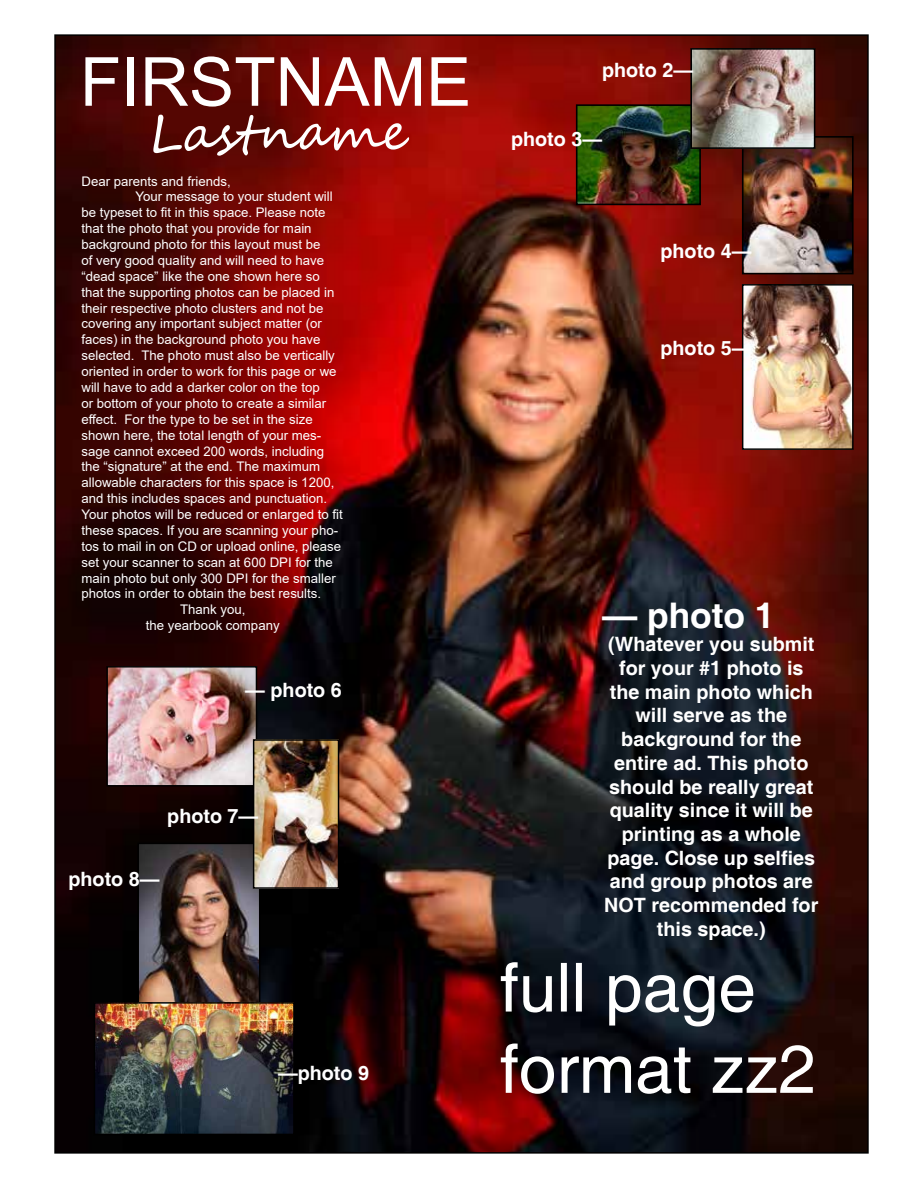
<style>
.page{position:relative;width:918px;height:1188px;background:#fff}
.page>*{position:absolute;margin:0;border:0;box-sizing:border-box;transform-origin:0 0}
.t1{font:67.8px/81.3px "Helvetica";color:#fff}
.t2{font:67.8px "Arial";color:#fff}
.t3{font:50.85px "Segoe Script";color:#fff}
.t4{font:700 35.25px "Helvetica";color:#fff}
.t5{font:700 19.8px/23.7px "Helvetica";color:#fff;text-align:center}
.t6{font:13.2px "Arial";color:#fff}
</style>
<div class="page">
<img style="left:56px;top:36px;width:811px;height:1116px">
<img style="left:108px;top:668px;width:147px;height:117px">
<div style="left:106px;top:666px;width:151px;height:121px;border:1px solid #000"></div>
<img style="left:139px;top:845px;width:119px;height:157px">
<div style="left:137px;top:843px;width:123px;height:172px;border:1px solid #000"></div>
<img style="left:744px;top:286px;width:108px;height:162px">
<div style="left:742px;top:284px;width:112px;height:166px;border:1px solid #000"></div>
<img style="left:255px;top:741px;width:82px;height:146px">
<div style="left:253px;top:739px;width:86px;height:150px;border:1px solid #000"></div>
<img style="left:745px;top:139px;width:106px;height:132px">
<div style="left:742px;top:136px;width:112px;height:138px;border:2px solid #000"></div>
<img style="left:579px;top:107px;width:119px;height:95px">
<div style="left:576px;top:104px;width:125px;height:101px;border:2px solid #000"></div>
<img style="left:693px;top:51px;width:119px;height:95px">
<div style="left:690px;top:48px;width:125px;height:101px;border:2px solid #000"></div>
<img style="left:96px;top:1004px;width:197px;height:129px">
<div style="left:94px;top:1002px;width:201px;height:133px;border:1px solid #000"></div>
<h1 class="t2" style="left:80px;top:35px;width:393px">FIRSTNAME</h1>
<h2 class="t3" style="left:148px;top:92px;width:260px">Lastname</h2>
<p class="t6" style="left:81px;top:172px;width:151px">Dear parents and friends,</p>
<p class="t6" style="left:135px;top:188px;width:199px">Your message to your student will</p>
<p class="t6" style="left:81px;top:204px;width:246px">be typeset to fit in this space. Please note</p>
<p class="t6" style="left:81px;top:219px;width:232px">that the photo that you provide for main</p>
<p class="t6" style="left:81px;top:235px;width:241px">background photo for this layout must be</p>
<p class="t6" style="left:81px;top:251px;width:244px">of very good quality and will need to have</p>
<p class="t6" style="left:81px;top:267px;width:240px">“dead space” like the one shown here so</p>
<p class="t6" style="left:81px;top:283px;width:255px">that the supporting photos can be placed in</p>
<p class="t6" style="left:81px;top:299px;width:243px">their respective photo clusters and not be</p>
<p class="t6" style="left:81px;top:315px;width:242px">covering any important subject matter (or</p>
<p class="t6" style="left:81px;top:331px;width:241px">faces) in the background photo you have</p>
<p class="t6" style="left:81px;top:347px;width:255px">selected. The photo must also be vertically</p>
<p class="t6" style="left:81px;top:362px;width:257px">oriented in order to work for this page or we</p>
<p class="t6" style="left:81px;top:378px;width:240px">will have to add a darker color on the top</p>
<p class="t6" style="left:81px;top:394px;width:246px">or bottom of your photo to create a similar</p>
<p class="t6" style="left:81px;top:410px;width:233px">effect. For the type to be set in the size</p>
<p class="t6" style="left:81px;top:426px;width:241px">shown here, the total length of your mes-</p>
<p class="t6" style="left:81px;top:442px;width:244px">sage cannot exceed 200 words, including</p>
<p class="t6" style="left:81px;top:458px;width:240px">the “signature” at the end. The maximum</p>
<p class="t6" style="left:81px;top:474px;width:254px">allowable characters for this space is 1200,</p>
<p class="t6" style="left:81px;top:489px;width:247px">and this includes spaces and punctuation.</p>
<p class="t6" style="left:81px;top:505px;width:263px">Your photos will be reduced or enlarged to fit</p>
<p class="t6" style="left:81px;top:521px;width:258px">these spaces. If you are scanning your pho-</p>
<p class="t6" style="left:81px;top:537px;width:261px">tos to mail in on CD or upload online, please</p>
<p class="t6" style="left:81px;top:553px;width:253px">set your scanner to scan at 600 DPI for the</p>
<p class="t6" style="left:81px;top:569px;width:256px">main photo but only 300 DPI for the smaller</p>
<p class="t6" style="left:81px;top:585px;width:241px">photos in order to obtain the best results.</p>
<p class="t6" style="left:180px;top:601px;width:67px">Thank you,</p>
<p class="t6" style="left:146px;top:616px;width:135px">the yearbook company</p>
<h3 class="t5" style="left:245px;top:680px;width:98px">— photo 6</h3>
<h3 class="t5" style="left:167px;top:806px;width:93px">photo 7—</h3>
<h3 class="t5" style="left:68px;top:869px;width:93px">photo 8—</h3>
<h3 class="t5" style="left:278px;top:1063px;width:93px">—photo 9</h3>
<h3 class="t5" style="left:602px;top:59px;width:93px">photo 2—</h3>
<h3 class="t5" style="left:511px;top:129px;width:93px">photo 3—</h3>
<h3 class="t5" style="left:661px;top:240px;width:93px">photo 4—</h3>
<h3 class="t5" style="left:660px;top:338px;width:93px">photo 5—</h3>
<h3 class="t4" style="left:602px;top:594px;width:174px">— photo 1</h3>
<p class="t5" style="left:604px;top:633px;width:216px">(Whatever you submit for your #1 photo is the main photo which will serve as the background for the entire ad. This photo should be really great quality since it will be printing as a whole page. Close up selfies and group photos are<br>NOT recommended for this space.)</p>
<h1 class="t1" style="left:500px;top:950px;width:318px">full page format zz2</h1>
</div>
